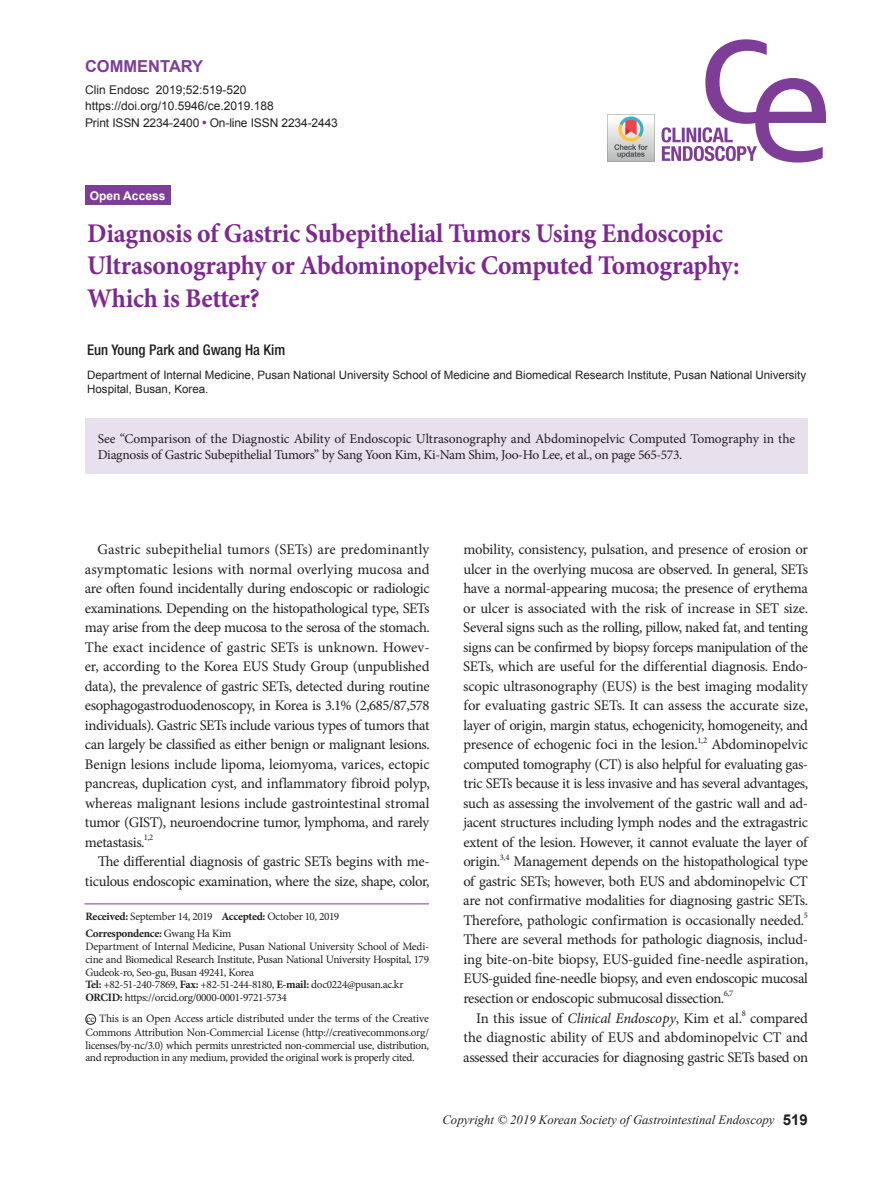
<style>
.page{position:relative;width:893px;height:1191px;background:#fff}
.page>*{position:absolute;margin:0;border:0;box-sizing:border-box;transform-origin:0 0}
.t1{font:700 27px/32.4px "Minion Pro";letter-spacing:-.01em;color:#7d2991;scale:.95 1}
.t2{font:700 16.5px "Arial";color:#7e3e98}
.t3{font:14.7px/19.5px "Minion Pro";letter-spacing:-.025em;color:#231f20;text-align:justify}
.t4{font:500 condensed 14.7px "Helvetica Neue";color:#231f20}
.t5{font:13.5px/16.5px "Minion Pro";letter-spacing:-.015em;color:#231f20}
.t6{font:italic 12.75px "Times New Roman";color:#231f20}
.t7{font:12px/16px "Arial";color:#231f20}
.t8{font:700 12px "Arial";color:#fff}
.t9{font:11.55px/13.8px "Arial";color:#231f20}
.t10{font:11.25px/12.8px "Minion Pro";letter-spacing:-.03em;color:#231f20}
.t11{font:8.55px "Minion Pro";color:#231f20}
.s1{font-family:"Helvetica";font-stretch:condensed;color:#7e3e98}
.s2{font-weight:700}
.s3{font-family:"Times New Roman";font-size:9.3px}
.s4{font-style:italic}
.s5{font-family:"Arial";font-weight:700;font-style:normal;font-size:15px}
</style>
<div class="page">
<svg style="left:661px;top:39px;width:165px;height:123px"></svg>
<div style="left:85px;top:186px;width:85px;height:19px;background:#7e3e98"></div>
<div style="left:86px;top:1014px;width:10px;height:10px;border:1px solid #231f20;border-radius:50%"></div>
<hr style="left:85px;top:903px;width:344px;height:1px;background:#7e3e98">
<div style="left:85px;top:418px;width:723px;height:56px;background:#e9e0ee"></div>
<img style="left:608px;top:116px;width:46px;height:46px">
<p class="t2" style="left:85px;top:56px;width:120px">COMMENTARY</p>
<p class="t7" style="left:85px;top:82px;width:254px">Clin Endosc 2019;52:519-520 https://doi.org/10.5946/ce.2019.188<br>Print ISSN 2234-2400 <span class="s1">•</span> On-line ISSN 2234-2443</p>
<p class="t8" style="left:90px;top:187px;width:77px">Open Access</p>
<h1 class="t1" style="left:87px;top:217px;width:688px">Diagnosis of Gastric Subepithelial Tumors Using Endoscopic<br>Ultrasonography or Abdominopelvic Computed Tomography:<br>Which is Better?</h1>
<p class="t4" style="left:87px;top:341px;width:200px">Eun Young Park and Gwang Ha Kim</p>
<p class="t9" style="left:87px;top:368px;width:720px">Department of Internal Medicine, Pusan National University School of Medicine and Biomedical Research Institute, Pusan National University<br>Hospital, Busan, Korea.</p>
<p class="t5" style="left:98px;top:430px;width:699px">See “Comparison of the Diagnostic Ability of Endoscopic Ultrasonography and Abdominopelvic Computed Tomography in the<br>Diagnosis of Gastric Subepithelial Tumors” by Sang Yoon Kim, Ki-Nam Shim, Joo-Ho Lee, et al., on page 565-573.</p>
<p class="t3" style="left:85px;top:540px;width:346px;text-indent:13px">Gastric subepithelial tumors (SETs) are predominantly asymptomatic lesions with normal overlying mucosa and are often found incidentally during endoscopic or radiologic examinations. Depending on the histopathological type, SETs may arise from the deep mucosa to the serosa of the stomach.<br>The exact incidence of gastric SETs is unknown. Howev&shy;er, according to the Korea EUS Study Group (unpublished data), the prevalence of gastric SETs, detected during routine esophagogastroduodenoscopy, in Korea is 3.1% (2,685/87,578 individuals). Gastric SETs include various types of tumors that can largely be classified as either benign or malignant lesions.<br>Benign lesions include lipoma, leiomyoma, varices, ectopic pancreas, duplication cyst, and inflammatory fibroid polyp, whereas malignant lesions include gastrointestinal stromal tumor (GIST), neuroendocrine tumor, lymphoma, and rarely metastasis.</p>
<p class="t11" style="left:144px;top:831px;width:11px">1,2</p>
<p class="t3" style="left:85px;top:852px;width:346px;text-align:right">The differential diagnosis of gastric SETs begins with me&shy;ticulous endoscopic examination, where the size, shape, color,</p>
<p class="t10" style="left:85px;top:908px;width:255px;line-height:17px"><span class="s2">Received:</span> September 14, 2019 <span class="s2">Accepted:</span> October 10, 2019<br><span class="s2">Correspondence:</span> Gwang Ha Kim</p>
<p class="t10" style="left:85px;top:940px;width:345px">Department of Internal Medicine, Pusan National University School of Medi&shy;cine and Biomedical Research Institute, Pusan National University Hospital, 179<br>Gudeok-ro, Seo-gu, Busan 49241, Korea<br><span class="s2">Tel:</span> +82-51-240-7869, <span class="s2">Fax:</span> +82-51-244-8180, <span class="s2">E-mail:</span> doc0224@pusan.ac.kr <span class="s2">ORCID:</span> https://orcid.org/0000-0001-9721-5734</p>
<p class="t10" style="left:85px;top:1012px;width:345px;text-align:justify"><span class="s3">cc</span> This is an Open Access article distributed under the terms of the Creative Commons Attribution Non-Commercial License (http://creativecommons.org/ licenses/by-nc/3.0) which permits unrestricted non-commercial use, distribution, and reproduction in any medium, provided the original work is properly cited.</p>
<p class="t3" style="left:463px;top:540px;width:346px">mobility, consistency, pulsation, and presence of erosion or ulcer in the overlying mucosa are observed. In general, SETs have a normal-appearing mucosa; the presence of erythema or ulcer is associated with the risk of increase in SET size.<br>Several signs such as the rolling, pillow, naked fat, and tenting signs can be confirmed by biopsy forceps manipulation of the SETs, which are useful for the differential diagnosis. Endo&shy;scopic ultrasonography (EUS) is the best imaging modality for evaluating gastric SETs. It can assess the accurate size, layer of origin, margin status, echogenicity, homogeneity, and presence of echogenic foci in the lesion.</p>
<p class="t11" style="left:697px;top:734px;width:11px">1,2</p>
<p class="t3" style="left:463px;top:735px;width:346px;text-indent:248px">Abdominopelvic computed tomography (CT) is also helpful for evaluating gas&shy;tric SETs because it is less invasive and has several advantages, such as assessing the involvement of the gastric wall and ad&shy;jacent structures including lymph nodes and the extragastric extent of the lesion. However, it cannot evaluate the layer of origin.</p>
<p class="t11" style="left:500px;top:851px;width:11px">3,4</p>
<p class="t3" style="left:463px;top:852px;width:346px;text-indent:50px">Management depends on the histopathological type of gastric SETs; however, both EUS and abdominopelvic CT are not confirmative modalities for diagnosing gastric SETs.<br>Therefore, pathologic confirmation is occasionally needed.</p>
<p class="t11" style="left:804px;top:909px;width:6px">5</p>
<p class="t3" style="left:463px;top:930px;width:346px">There are several methods for pathologic diagnosis, includ&shy;ing bite-on-bite biopsy, EUS-guided fine-needle aspiration, EUS-guided fine-needle biopsy, and even endoscopic mucosal resection or endoscopic submucosal dissection.</p>
<p class="t11" style="left:724px;top:987px;width:11px">6,7</p>
<p class="t3" style="left:476px;top:1008px;width:267px">In this issue of <span class="s4">Clinical Endoscopy</span>, Kim et al.</p>
<p class="t11" style="left:742px;top:1007px;width:6px">8</p>
<p class="t3" style="left:463px;top:1008px;width:346px;text-indent:287px">compared the diagnostic ability of EUS and abdominopelvic CT and assessed their accuracies for diagnosing gastric SETs based on</p>
<p class="t6" style="left:442px;top:1110px;width:367px">Copyright © 2019 Korean Society of Gastrointestinal Endoscopy <span class="s5">519</span></p>
</div>
